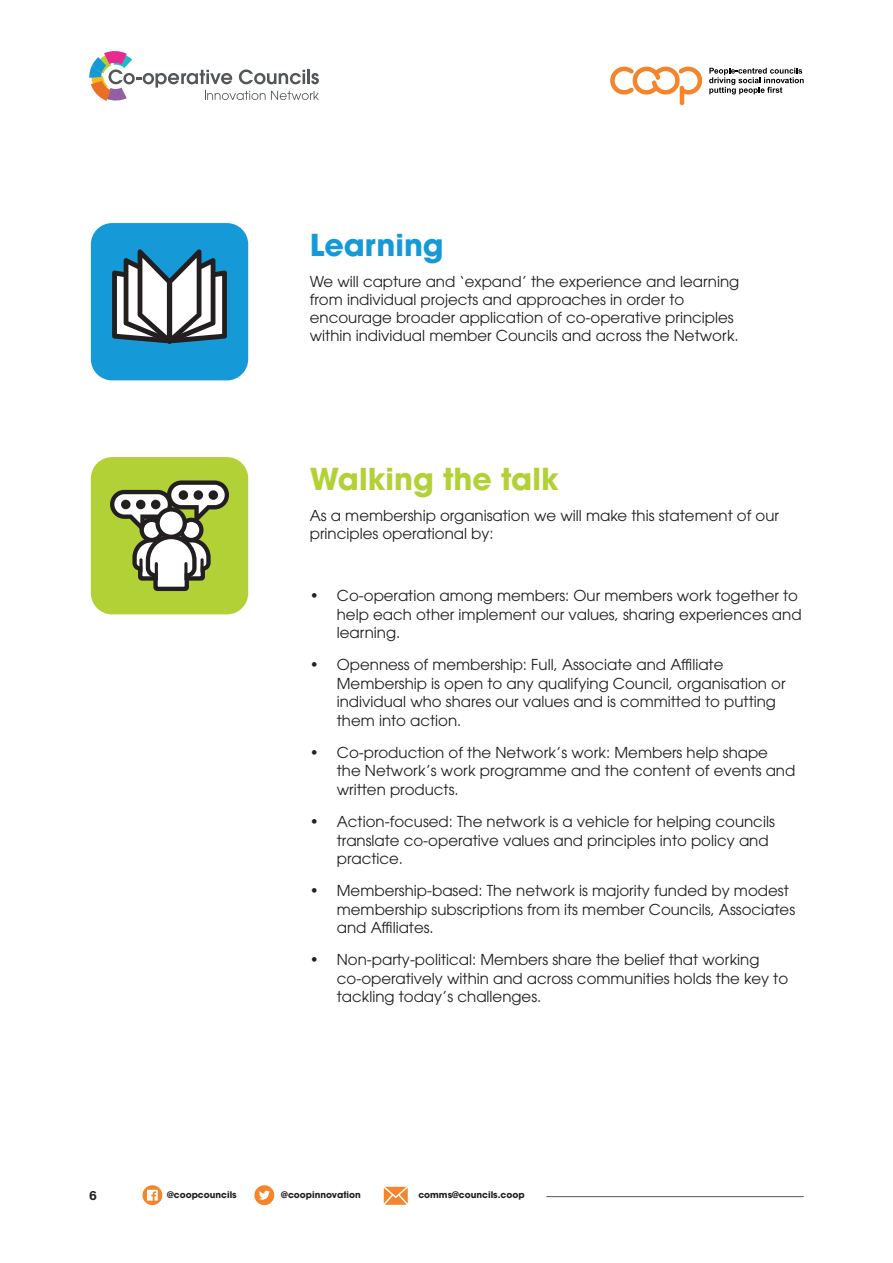
<style>
.page{position:relative;width:893px;height:1263px;background:#fff}
.page>*{position:absolute;margin:0;border:0;box-sizing:border-box;transform-origin:0 0}
.Title_Large{font:700 30px "ITC Avant Garde Pro";color:#b2d136}
.Title_Large-2{font:700 30px "ITC Avant Garde Pro";color:#169ad7}
.Body_Copy{font:15px/18.8px "ITC Avant Garde Pro";color:#231f20}
.t1{font:700 13.5px "Acumin Pro";color:#231f20}
.t2{font:700 9px "ITC Avant Garde Pro";color:#231f20}
</style>
<div class="page">
<div style="left:91px;top:223px;width:157px;height:157px;background:#169ad7;border-radius:21px"></div>
<div style="left:91px;top:457px;width:157px;height:157px;background:#b2d136;border-radius:21px"></div>
<svg style="left:112px;top:249px;width:115px;height:94px"></svg>
<svg style="left:142px;top:1185px;width:20px;height:20px"></svg>
<svg style="left:254px;top:1185px;width:20px;height:20px"></svg>
<svg style="left:384px;top:1187px;width:24px;height:18px"></svg>
<svg style="left:89px;top:51px;width:230px;height:50px"></svg>
<hr style="left:546px;top:1196px;width:258px;height:1px;background:#52575a">
<svg style="left:610px;top:66px;width:92px;height:39px"></svg>
<svg style="left:709px;top:68px;width:95px;height:26px"></svg>
<svg style="left:110px;top:480px;width:119px;height:111px"></svg>
<hr style="left:155px;top:562px;width:3px;height:19px;background:#231f20;border-radius:2px">
<svg style="left:184px;top:562px;width:4px;height:19px"></svg>
<p class="Title_Large-2" style="left:310px;top:225px;width:135px">Learning</p>
<p class="Body_Copy" style="left:310px;top:272px;width:431px;line-height:18px">We will capture and ‘expand’ the experience and learning from individual projects and approaches in order to encourage broader application of co-operative principles within individual member Councils and across the Network.</p>
<p class="Title_Large" style="left:310px;top:459px;width:251px">Walking the talk</p>
<p class="Body_Copy" style="left:310px;top:506px;width:471px;line-height:18px">As a membership organisation we will make this statement of our principles operational by:</p>
<p class="Body_Copy" style="left:337px;top:586px;width:466px;text-indent:-27px">• Co-operation among members: Our members work together to help each other implement our values, sharing experiences and learning.</p>
<p class="Body_Copy" style="left:337px;top:655px;width:450px;text-indent:-27px">• Openness of membership: Full, Associate and Affiliate Membership is open to any qualifying Council, organisation or individual who shares our values and is committed to putting them into action.</p>
<p class="Body_Copy" style="left:337px;top:743px;width:460px;text-indent:-27px">• Co-production of the Network’s work: Members help shape the Network’s work programme and the content of events and written products.</p>
<p class="Body_Copy" style="left:337px;top:812px;width:439px;text-indent:-27px">• Action-focused: The network is a vehicle for helping councils translate co-operative values and principles into policy and practice.</p>
<p class="Body_Copy" style="left:337px;top:881px;width:460px;text-indent:-27px">• Membership-based: The network is majority funded by modest membership subscriptions from its member Councils, Associates and Affiliates.</p>
<p class="Body_Copy" style="left:337px;top:950px;width:453px;text-indent:-27px">• Non-party-political: Members share the belief that working co-operatively within and across communities holds the key to tackling today’s challenges.</p>
<p class="t1" style="left:89px;top:1186px;width:9px">6</p>
<p class="t2" style="left:167px;top:1189px;width:71px">@coopcouncils</p>
<p class="t2" style="left:281px;top:1189px;width:81px">@coopinnovation</p>
<p class="t2" style="left:418px;top:1189px;width:108px">comms@councils.coop</p>
</div>
